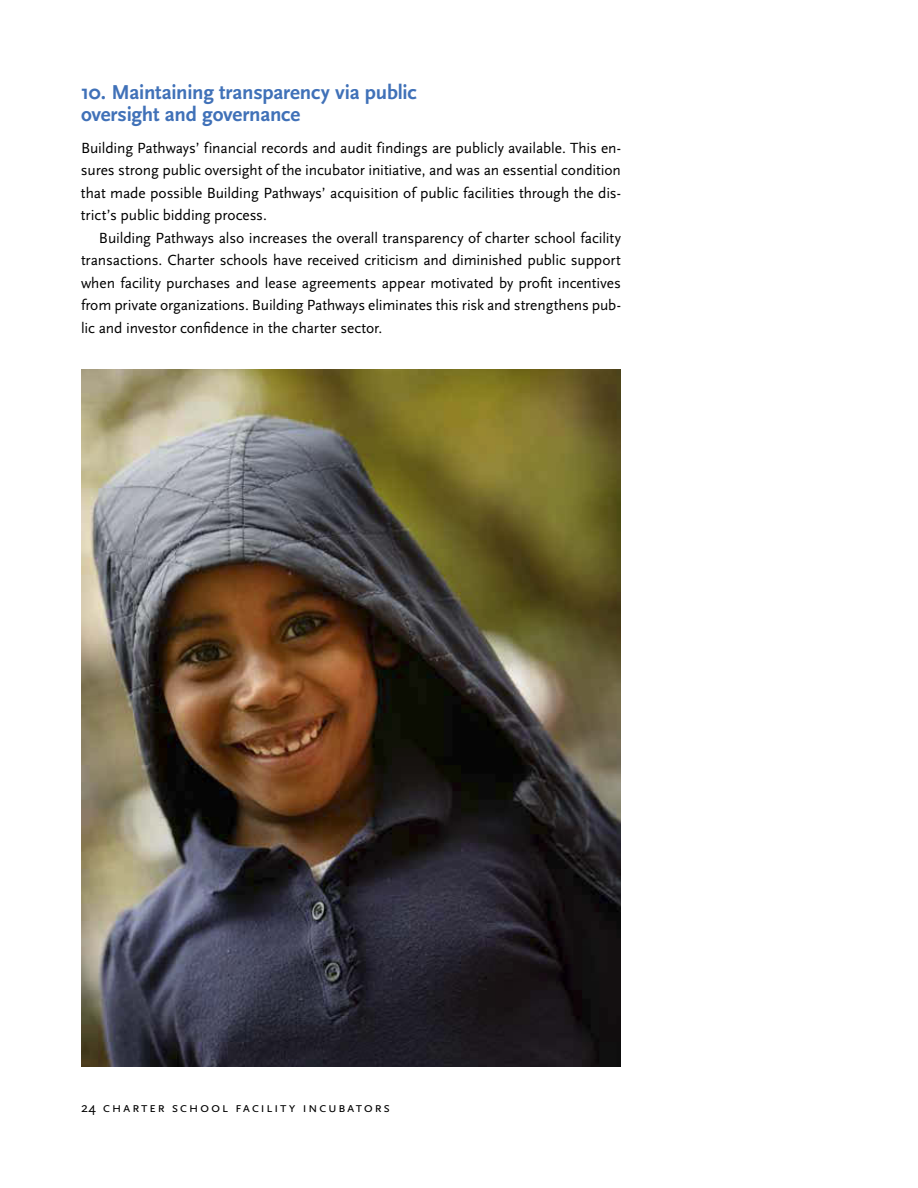
<style>
.page{position:relative;width:918px;height:1188px;background:#fff}
.page>*{position:absolute;margin:0;border:0;box-sizing:border-box;transform-origin:0 0}
.t1{font:700 21px/22.5px "Scala Sans Pro";letter-spacing:-.005em;color:#4071b8}
.t2{font:15.3px/22.5px "Scala Sans";letter-spacing:-.005em;color:#000;text-align:justify}
.t3{font:14.25px "Scala Sans Pro";letter-spacing:.105em;color:#000}
.s1{font-family:"Scala Sans"}
</style>
<div class="page">
<img style="left:81px;top:369px;width:540px;height:697px">
<h1 class="t1" style="left:81px;top:81px;width:337px">10. Maintaining transparency via public oversight and governance</h1>
<p class="t2" style="left:81px;top:137px;width:542px">Building Pathways’ financial records and audit findings are publicly available. This en&shy;sures strong public oversight of the incubator initiative, and was an essential condition that made possible Building Pathways’ acquisition of public facilities through the dis&shy;trict’s public bidding process.</p>
<p class="t2" style="left:81px;top:227px;width:542px;text-indent:18px">Building Pathways also increases the overall transparency of charter school facility transactions. Charter schools have received criticism and diminished public support when facility purchases and lease agreements appear motivated by profit incentives from private organizations. Building Pathways eliminates this risk and strengthens pub&shy;lic and investor confidence in the charter sector.</p>
<p class="t3" style="left:81px;top:1099px;width:41px"><span class="s1">24</span> CHARTER</p>
<p class="t3" style="left:172px;top:1099px;width:23px">SCHOOL</p>
<p class="t3" style="left:235px;top:1099px;width:29px">FACILITY</p>
<p class="t3" style="left:303px;top:1099px;width:31px">INCUBATOR</p>
<p class="t3" style="left:384px;top:1099px;width:8px">S</p>
</div>
